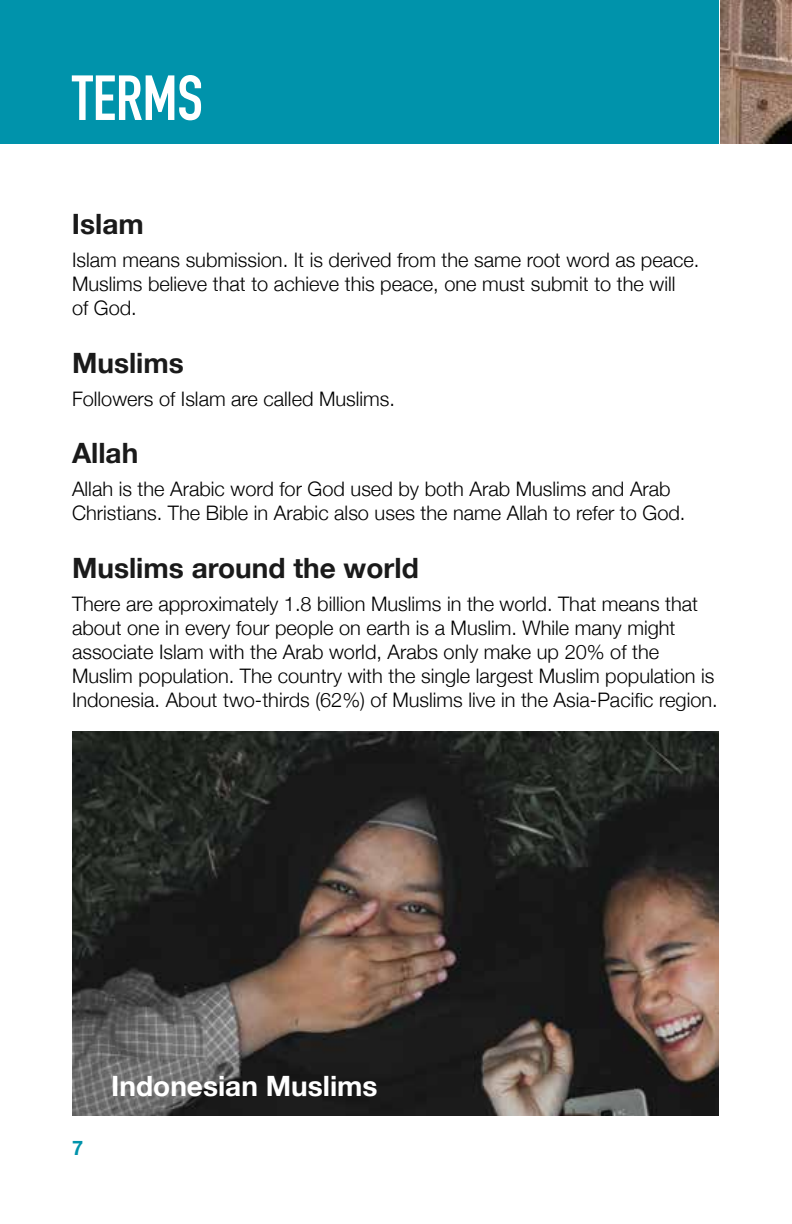
<style>
.page{position:relative;width:792px;height:1224px;background:#fff}
.page>*{position:absolute;margin:0;border:0;box-sizing:border-box;transform-origin:0 0}
.t1{font:700 62.6px "DIN Condensed";color:#fff}
.t2{font:700 28px "Helvetica Neue";color:#1a1a1a}
.t3{font:700 28px "Helvetica Neue";color:#fff}
.t4{font:300 20px/24px "Helvetica Neue";color:#000}
.t5{font:700 20px "Helvetica Neue";color:#0093ab}
</style>
<div class="page">
<div style="left:0;top:0;width:719px;height:144px;background:#0093ab"></div>
<img style="left:720px;top:0;width:72px;height:144px">
<img style="left:72px;top:732px;width:647px;height:384px">
<h1 class="t1" style="left:72px;top:56px;width:132px">TERMS</h1>
<h2 class="t2" style="left:72px;top:202px;width:73px">Islam</h2>
<p class="t4" style="left:72px;top:247px;width:629px">Islam means submission. It is derived from the same root word as peace.<br>Muslims believe that to achieve this peace, one must submit to the will<br>of God.</p>
<h2 class="t2" style="left:72px;top:341px;width:113px">Muslims</h2>
<p class="t4" style="left:72px;top:385px;width:325px">Followers of Islam are called Muslims.</p>
<h2 class="t2" style="left:72px;top:432px;width:68px">Allah</h2>
<p class="t4" style="left:72px;top:476px;width:615px">Allah is the Arabic word for God used by both Arab Muslims and Arab<br>Christians. The Bible in Arabic also uses the name Allah to refer to God.</p>
<h2 class="t2" style="left:72px;top:546px;width:348px">Muslims around the world</h2>
<p class="t4" style="left:72px;top:591px;width:647px">There are approximately 1.8 billion Muslims in the world. That means that about one in every four people on earth is a Muslim. While many might associate Islam with the Arab world, Arabs only make up 20% of the Muslim population. The country with the single largest Muslim population is Indonesia. About two-thirds (62%) of Muslims live in the Asia-Pacific region.</p>
<p class="t5" style="left:72px;top:1133px;width:13px">7</p>
<h2 class="t3" style="left:111px;top:1064px;width:268px">Indonesian Muslims</h2>
</div>
